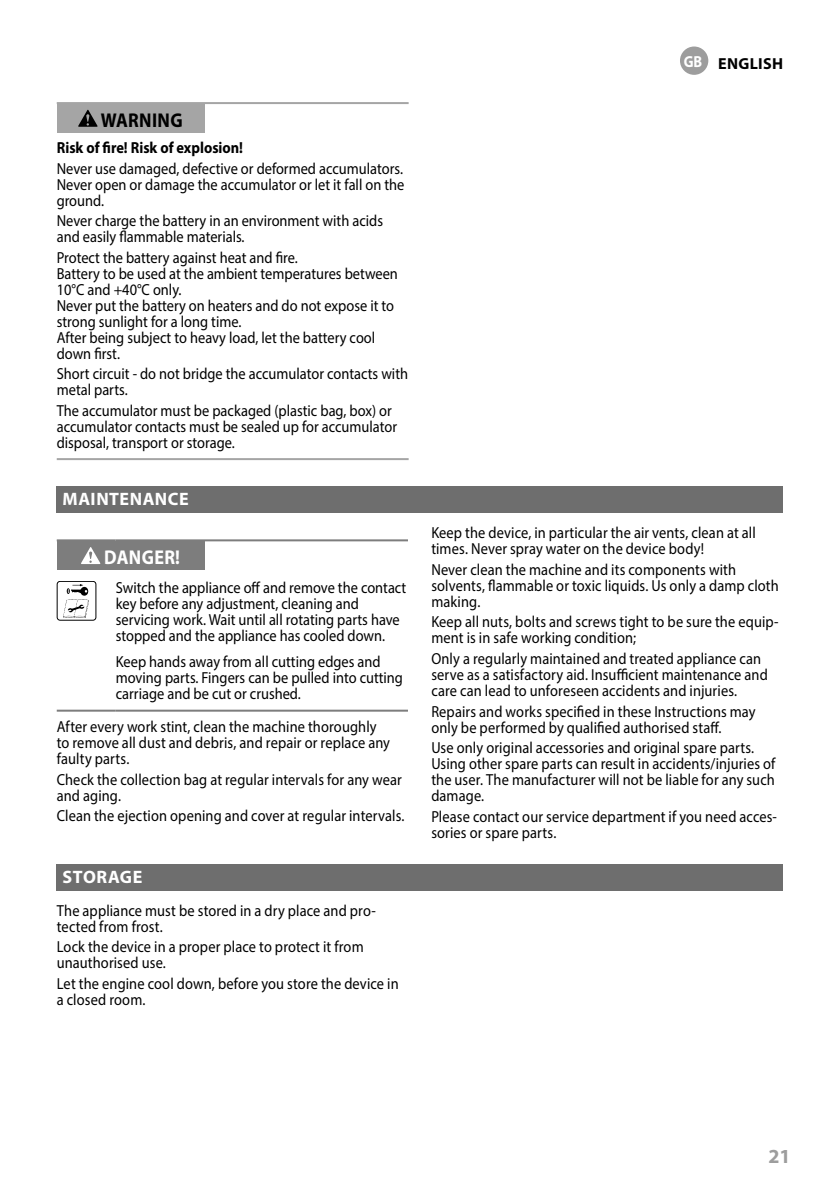
<style>
.page{position:relative;width:840px;height:1191px;background:#fff}
.page>*{position:absolute;margin:0;border:0;box-sizing:border-box;transform-origin:0 0}
.t1{font:700 20px "Myriad Pro";letter-spacing:.02em;color:#000;scale:.9 1}
.t2{font:700 20px "Myriad Pro";letter-spacing:.02em;color:#fff;scale:.9 1}
.t3{font:700 20px "Myriad Pro";color:#9d9d9d}
.t4{font:700 18px "Myriad Pro";letter-spacing:.025em;color:#fff}
.t5{font:16px/16px "Myriad Pro";letter-spacing:.005em;color:#000;scale:.9 1}
.t6{font:700 16px "Myriad Pro";color:#000;scale:.9 1}
.t7{font:700 16px "Myriad Pro";letter-spacing:.02em;color:#000}
.s1{color:#fff}
</style>
<div class="page">
<hr style="left:57px;top:458px;width:351px;height:2px;background:#a5a5a5">
<hr style="left:57px;top:102px;width:351px;height:2px;background:#a5a5a5">
<div style="left:57px;top:104px;width:147px;height:28px;background:#a5a5a5"></div>
<svg style="left:78px;top:110px;width:20px;height:17px"></svg>
<div style="left:57px;top:486px;width:725px;height:26px;background:#6e6e6e"></div>
<hr style="left:57px;top:539px;width:59px;height:2px;background:#7d7d7d">
<hr style="left:116px;top:539px;width:292px;height:2px;background:#7d7d7d">
<hr style="left:57px;top:709px;width:59px;height:2px;background:#7d7d7d">
<hr style="left:116px;top:709px;width:292px;height:2px;background:#7d7d7d">
<div style="left:57px;top:541px;width:147px;height:29px;background:#7d7d7d"></div>
<svg style="left:81px;top:547px;width:19px;height:17px"></svg>
<div style="left:57px;top:581px;width:39px;height:39px;border:1px solid #000;border-radius:3px"></div>
<svg style="left:63px;top:584px;width:26px;height:34px"></svg>
<div style="left:57px;top:863px;width:725px;height:27px;background:#6e6e6e"></div>
<div style="left:680px;top:48px;width:27px;height:26px;background:#9d9d9d;border-radius:50%"></div>
<div style="left:679px;top:47px;width:29px;height:28px;border:2px solid #9d9d9d;border-radius:50%"></div>
<p class="t1" style="left:101px;top:107px;width:93px">WARNING</p>
<p class="t6" style="left:57px;top:137px;width:208px">Risk of fire! Risk of explosion!</p>
<p class="t5" style="left:57px;top:160px;width:387px;text-align:justify">Never use damaged, defective or deformed accumulators.<br>Never open or damage the accumulator or let it fall on the ground.</p>
<p class="t5" style="left:57px;top:212px;width:364px">Never charge the battery in an environment with acids and easily flammable materials.</p>
<p class="t5" style="left:57px;top:249px;width:380px">Protect the battery against heat and fire.<br>Battery to be used at the ambient temperatures between 10°C and +40°C only.<br>Never put the battery on heaters and do not expose it to strong sunlight for a long time.<br>After being subject to heavy load, let the battery cool down first.</p>
<p class="t5" style="left:57px;top:365px;width:391px">Short circuit - do not bridge the accumulator contacts with metal parts.</p>
<p class="t5" style="left:57px;top:402px;width:379px">The accumulator must be packaged (plastic bag, box) or accumulator contacts must be sealed up for accumulator disposal, transport or storage.</p>
<p class="t4" style="left:63px;top:487px;width:128px">MAINTENANCE</p>
<p class="t2" style="left:104px;top:544px;width:86px">DANGER!</p>
<p class="t5" style="left:116px;top:579px;width:324px">Switch the appliance off and remove the contact key before any adjustment, cleaning and servicing work. Wait until all rotating parts have stopped and the appliance has cooled down.</p>
<p class="t5" style="left:116px;top:653px;width:320px">Keep hands away from all cutting edges and moving parts. Fingers can be pulled into cutting carriage and be cut or crushed.</p>
<p class="t5" style="left:57px;top:718px;width:371px">After every work stint, clean the machine thoroughly to remove all dust and debris, and repair or replace any faulty parts.</p>
<p class="t5" style="left:57px;top:771px;width:384px">Check the collection bag at regular intervals for any wear and aging.</p>
<p class="t5" style="left:57px;top:807px;width:388px">Clean the ejection opening and cover at regular intervals.</p>
<p class="t4" style="left:63px;top:865px;width:81px">STORAGE</p>
<p class="t5" style="left:57px;top:902px;width:356px">The appliance must be stored in a dry place and pro&shy;tected from frost.</p>
<p class="t5" style="left:57px;top:939px;width:342px">Lock the device in a proper place to protect it from unauthorised use.</p>
<p class="t5" style="left:57px;top:975px;width:381px">Let the engine cool down, before you store the device in a closed room.</p>
<p class="t7" style="left:683px;top:53px;width:101px"><span class="s1">GB</span> ENGLISH</p>
<p class="t5" style="left:431px;top:525px;width:362px">Keep the device, in particular the air vents, clean at all times. Never spray water on the device body!</p>
<p class="t5" style="left:431px;top:561px;width:387px">Never clean the machine and its components with solvents, flammable or toxic liquids. Us only a damp cloth making.</p>
<p class="t5" style="left:431px;top:614px;width:387px">Keep all nuts, bolts and screws tight to be sure the equip&shy;ment is in safe working condition;</p>
<p class="t5" style="left:431px;top:650px;width:375px">Only a regularly maintained and treated appliance can serve as a satisfactory aid. Insufficient maintenance and care can lead to unforeseen accidents and injuries.</p>
<p class="t5" style="left:431px;top:703px;width:361px">Repairs and works specified in these Instructions may only be performed by qualified authorised staff.</p>
<p class="t5" style="left:431px;top:739px;width:383px">Use only original accessories and original spare parts.<br>Using other spare parts can result in accidents/injuries of the user. The manufacturer will not be liable for any such damage.</p>
<p class="t5" style="left:431px;top:808px;width:385px">Please contact our service department if you need acces&shy;sories or spare parts.</p>
<p class="t3" style="left:768px;top:1142px;width:24px">21</p>
</div>
